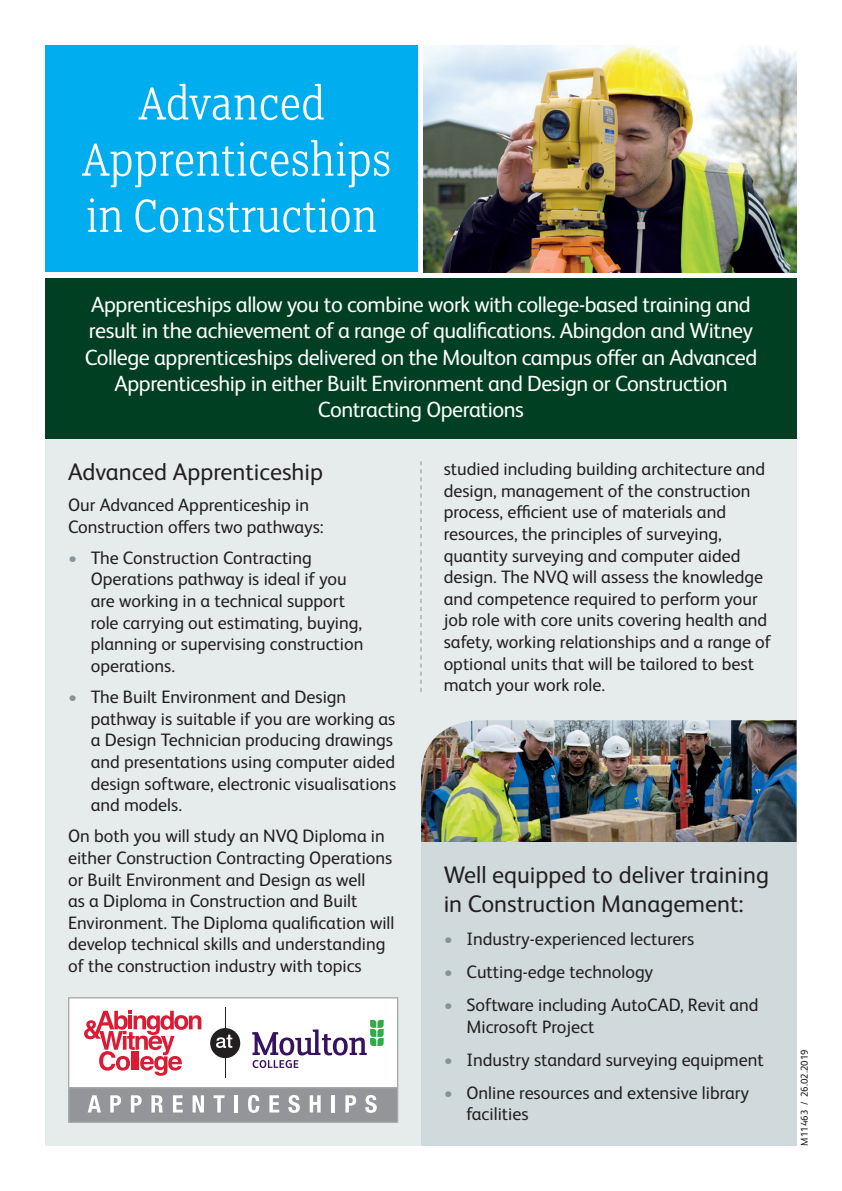
<style>
.page{position:relative;width:842px;height:1191px;background:#fff}
.page>*{position:absolute;margin:0;border:0;box-sizing:border-box;transform-origin:0 0}
.t1{font:300 52px/56.2px "FS Clerkenwell";color:#fff;text-align:center}
.t2{font:24px/28.8px "FS Albert Pro";color:#231f20}
.t3{font:22px/26.4px "FS Albert Pro";letter-spacing:-.02em;color:#fff;text-align:center}
.t4{font:18px/21.6px "FS Albert Pro";color:#231f20}
.t5{font:10px "FS Albert Pro";color:#231f20}
.s1{color:#819598}
</style>
<div class="page">
<div style="left:45px;top:438px;width:752px;height:707px;background:#e6ebec"></div>
<div style="left:45px;top:45px;width:373px;height:227px;background:#00aeef"></div>
<img style="left:424px;top:45px;width:373px;height:227px">
<div style="left:45px;top:278px;width:752px;height:160px;background:#003f22"></div>
<svg style="left:420px;top:461px;width:1px;height:231px"></svg>
<img style="left:421px;top:720px;width:376px;height:122px">
<div style="left:69px;top:997px;width:329px;height:90px;background:#fff"></div>
<svg style="left:84px;top:1010px;width:117px;height:65px"></svg>
<div style="left:68px;top:997px;width:330px;height:92px;border:1px solid #a8a9ad"></div>
<div style="left:68px;top:1087px;width:330px;height:36px;background:#939598;border:1px solid #a8a9ad"></div>
<svg style="left:88px;top:1095px;width:13px;height:17px"></svg>
<svg style="left:110px;top:1095px;width:11px;height:17px"></svg>
<svg style="left:131px;top:1095px;width:11px;height:17px"></svg>
<svg style="left:151px;top:1095px;width:12px;height:17px"></svg>
<svg style="left:173px;top:1095px;width:10px;height:17px"></svg>
<svg style="left:193px;top:1095px;width:11px;height:17px"></svg>
<svg style="left:214px;top:1095px;width:11px;height:17px"></svg>
<hr style="left:234px;top:1095px;width:4px;height:17px;background:#fff">
<svg style="left:248px;top:1095px;width:11px;height:17px"></svg>
<svg style="left:269px;top:1095px;width:10px;height:17px"></svg>
<svg style="left:288px;top:1095px;width:12px;height:17px"></svg>
<svg style="left:310px;top:1095px;width:11px;height:17px"></svg>
<hr style="left:331px;top:1095px;width:4px;height:17px;background:#fff">
<svg style="left:345px;top:1095px;width:11px;height:17px"></svg>
<svg style="left:365px;top:1095px;width:12px;height:17px"></svg>
<hr style="left:225px;top:1008px;width:1px;height:70px;background:#231f20">
<div style="left:210px;top:1028px;width:30px;height:30px;background:#231f20;border-radius:50%"></div>
<svg style="left:216px;top:1034px;width:16px;height:14px"></svg>
<svg style="left:252px;top:1019px;width:132px;height:49px"></svg>
<div style="left:421px;top:842px;width:376px;height:303px;background:#d0d9db"></div>
<h1 class="t1" style="left:82px;top:76px;width:310px">Advanced<br>Apprenticeships in Construction</h1>
<p class="t3" style="left:85px;top:289px;width:674px">Apprenticeships allow you to combine work with college-based training and result in the achievement of a range of qualifications. Abingdon and Witney College apprenticeships delivered on the Moulton campus offer an Advanced Apprenticeship in either Built Environment and Design or Construction Contracting Operations</p>
<h2 class="t2" style="left:68px;top:455px;width:257px">Advanced Apprenticeship</h2>
<p class="t4" style="left:68px;top:492px;width:257px">Our Advanced Apprenticeship in<br>Construction offers two pathways:</p>
<p class="t4" style="left:91px;top:545px;width:274px;text-indent:-23px"><span class="s1">•</span> The Construction Contracting<br>Operations pathway is ideal if you are working in a technical support role carrying out estimating, buying, planning or supervising construction operations.</p>
<p class="t4" style="left:91px;top:685px;width:307px;text-indent:-23px"><span class="s1">•</span> The Built Environment and Design pathway is suitable if you are working as a Design Technician producing drawings and presentations using computer aided design software, electronic visualisations and models.</p>
<p class="t4" style="left:68px;top:824px;width:328px">On both you will study an NVQ Diploma in either Construction Contracting Operations or Built Environment and Design as well<br>as a Diploma in Construction and Built Environment. The Diploma qualification will develop technical skills and understanding of the construction industry with topics</p>
<p class="t4" style="left:444px;top:457px;width:329px">studied including building architecture and design, management of the construction process, efficient use of materials and resources, the principles of surveying, quantity surveying and computer aided design. The NVQ will assess the knowledge and competence required to perform your job role with core units covering health and safety, working relationships and a range of optional units that will be tailored to best match your work role.</p>
<h2 class="t2" style="left:444px;top:859px;width:327px">Well equipped to deliver training in Construction Management:</h2>
<p class="t4" style="left:444px;top:926px;width:252px"><span class="s1">•</span> Industry-experienced lecturers</p>
<p class="t4" style="left:444px;top:959px;width:211px"><span class="s1">•</span> Cutting-edge technology</p>
<p class="t4" style="left:466px;top:992px;width:294px;text-indent:-23px"><span class="s1">•</span> Software including AutoCAD, Revit and<br>Microsoft Project</p>
<p class="t4" style="left:444px;top:1047px;width:322px"><span class="s1">•</span> Industry standard surveying equipment</p>
<p class="t4" style="left:466px;top:1080px;width:284px;text-indent:-23px"><span class="s1">•</span> Online resources and extensive library facilities</p>
<p class="t5" style="left:797px;top:1145px;width:98px;rotate:-90deg">M11463 / 26.02.2019</p>
</div>
